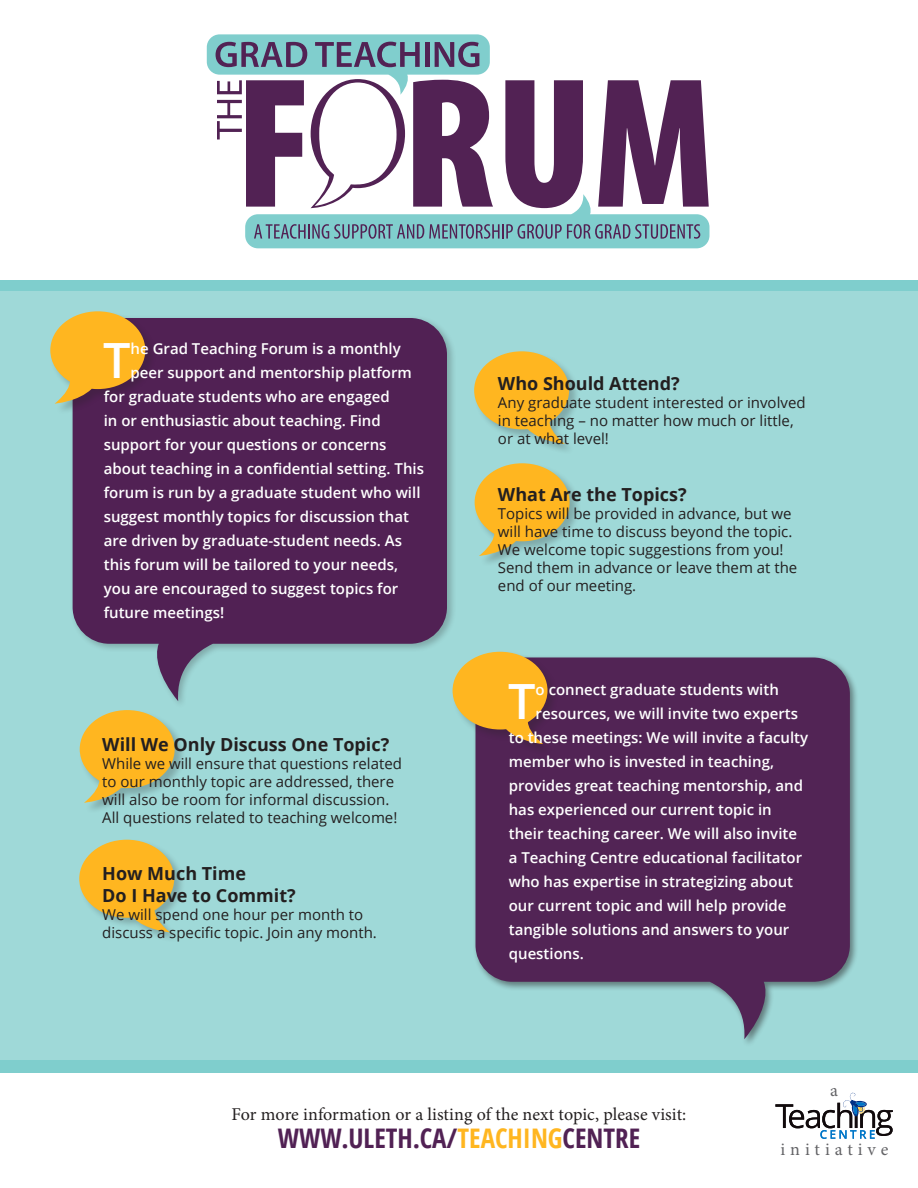
<style>
.page{position:relative;width:918px;height:1188px;background:#fff}
.page>*{position:absolute;margin:0;border:0;box-sizing:border-box;transform-origin:0 0}
.t1{font:600 48.6px "Open Sans";color:#fff}
.t2{font:700 condensed 27px "Open Sans";color:#512154}
.t3{font:700 18px "Open Sans";color:#231f20}
.t4{font:18px "Minion Pro";color:#231f20}
.t5{font:18px "Minion Pro";letter-spacing:.275em;color:#636366}
.t6{font:600 15px "Open Sans";color:#fff}
.t7{font:15px/18px "Open Sans";color:#231f20}
.s1{color:#ffb620}
</style>
<div class="page">
<div style="left:0;top:280px;width:918px;height:793px;background:#7fcecd"></div>
<div style="left:0;top:291px;width:918px;height:769px;background:#9fd9d8"></div>
<div style="left:70px;top:315px;width:386px;height:395px;background:#231f20;opacity:.25"></div>
<svg style="left:73px;top:318px;width:374px;height:383px;background:#5c3c67"></svg>
<div style="left:473px;top:655px;width:386px;height:393px;background:#231f20;opacity:.5"></div>
<svg style="left:476px;top:658px;width:374px;height:381px;background:#5d3f68"></svg>
<div style="left:452px;top:651px;width:107px;height:104px;background:#231f20;opacity:.25"></div>
<svg style="left:453px;top:652px;width:95px;height:92px;background:#d4a240"></svg>
<div style="left:50px;top:311px;width:106px;height:104px;background:#231f20;opacity:.25"></div>
<svg style="left:50px;top:311px;width:95px;height:93px;background:#d2a040"></svg>
<div style="left:473px;top:351px;width:107px;height:104px;background:#231f20;opacity:.25"></div>
<svg style="left:474px;top:351px;width:95px;height:93px"></svg>
<div style="left:474px;top:463px;width:107px;height:104px;background:#231f20;opacity:.25"></div>
<svg style="left:475px;top:463px;width:95px;height:93px"></svg>
<svg style="left:207px;top:34px;width:502px;height:214px"></svg>
<div style="left:79px;top:709px;width:107px;height:105px;background:#231f20;opacity:.25"></div>
<svg style="left:80px;top:710px;width:95px;height:93px"></svg>
<div style="left:79px;top:839px;width:106px;height:105px;background:#231f20;opacity:.25"></div>
<svg style="left:79px;top:840px;width:95px;height:92px"></svg>
<svg style="left:775px;top:1093px;width:118px;height:46px"></svg>
<p class="t1" style="left:103px;top:327px;width:29px">T</p>
<p class="t6" style="left:131px;top:339px;width:272px">he Grad Teaching Forum is a monthly</p>
<p class="t6" style="left:131px;top:363px;width:283px">peer support and mentorship platform</p>
<p class="t6" style="left:104px;top:387px;width:287px">for graduate students who are engaged</p>
<p class="t6" style="left:104px;top:411px;width:278px">in or enthusiastic about teaching. Find</p>
<p class="t6" style="left:104px;top:435px;width:284px">support for your questions or concerns</p>
<p class="t6" style="left:104px;top:459px;width:322px">about teaching in a confidential setting. This</p>
<p class="t6" style="left:104px;top:483px;width:318px">forum is run by a graduate student who will</p>
<p class="t6" style="left:104px;top:507px;width:307px">suggest monthly topics for discussion that</p>
<p class="t6" style="left:104px;top:531px;width:300px">are driven by graduate-student needs. As</p>
<p class="t6" style="left:104px;top:555px;width:296px">this forum will be tailored to your needs,</p>
<p class="t6" style="left:104px;top:579px;width:296px">you are encouraged to suggest topics for</p>
<p class="t6" style="left:104px;top:603px;width:122px">future meetings!</p>
<p class="t3" style="left:102px;top:732px;width:289px">Will We Only Discuss One Topic?</p>
<p class="t7" style="left:102px;top:754px;width:301px">While we will ensure that questions related to our monthly topic are addressed, there will also be room for informal discussion.<br>All questions related to teaching welcome!</p>
<p class="t3" style="left:102px;top:861px;width:145px">How Much Time</p>
<p class="t3" style="left:102px;top:883px;width:195px">Do I Have to Commit?</p>
<p class="t7" style="left:102px;top:905px;width:276px">We will spend one hour per month to discuss a specific topic. Join any month.</p>
<p class="t3" style="left:498px;top:370px;width:183px">Who Should Attend?</p>
<p class="t7" style="left:498px;top:393px;width:309px">Any graduate student interested or involved in teaching – no matter how much or little, or at what level!</p>
<p class="t3" style="left:498px;top:482px;width:190px">What Are the Topics?</p>
<p class="t7" style="left:498px;top:504px;width:301px">Topics will be provided in advance, but we will have time to discuss beyond the topic.<br>We welcome topic suggestions from you!<br>Send them in advance or leave them at the end of our meeting.</p>
<p class="t1" style="left:508px;top:668px;width:29px">T</p>
<p class="t6" style="left:536px;top:679px;width:245px">o connect graduate students with</p>
<p class="t6" style="left:536px;top:703px;width:264px">resources, we will invite two experts</p>
<p class="t6" style="left:509px;top:727px;width:301px">to these meetings: We will invite a faculty</p>
<p class="t6" style="left:509px;top:751px;width:267px">member who is invested in teaching,</p>
<p class="t6" style="left:509px;top:775px;width:296px">provides great teaching mentorship, and</p>
<p class="t6" style="left:509px;top:799px;width:264px">has experienced our current topic in</p>
<p class="t6" style="left:509px;top:823px;width:290px">their teaching career. We will also invite</p>
<p class="t6" style="left:509px;top:847px;width:295px">a Teaching Centre educational facilitator</p>
<p class="t6" style="left:509px;top:871px;width:286px">who has expertise in strategizing about</p>
<p class="t6" style="left:509px;top:895px;width:279px">our current topic and will help provide</p>
<p class="t6" style="left:509px;top:919px;width:282px">tangible solutions and answers to your</p>
<p class="t6" style="left:509px;top:943px;width:77px">questions.</p>
<p class="t4" style="left:232px;top:1102px;width:456px">For more information or a listing of the next topic, please visit:</p>
<p class="t5" style="left:830px;top:1078px;width:9px">a</p>
<p class="t2" style="left:278px;top:1120px;width:364px">WWW.ULETH.CA/<span class="s1">TEACHING</span>CENTRE</p>
<p class="t5" style="left:780px;top:1137px;width:109px">initiative</p>
</div>
